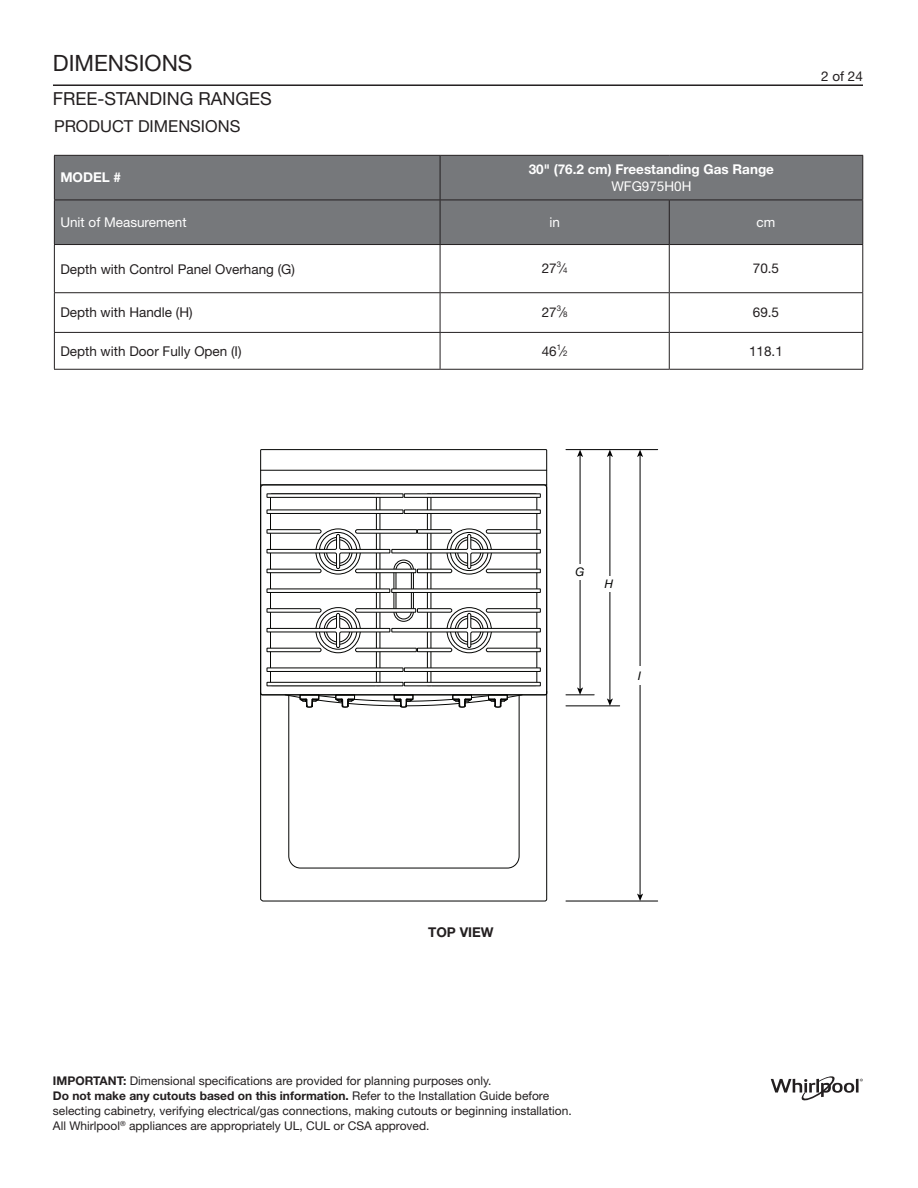
<style>
.page{position:relative;width:918px;height:1188px;background:#fff}
.page>*{position:absolute;margin:0;border:0;box-sizing:border-box;transform-origin:0 0}
.t1{font:22.5px "Helvetica Neue LT Std";color:#231f20}
.t2{font:18px "Helvetica Neue LT Std";color:#231f20}
.t3{font:16.5px "Helvetica Neue LT Std";color:#231f20}
.t4{font:13.5px "Helvetica Neue LT Std";color:#231f20}
.t5{font:700 13.5px "Helvetica Neue LT Std";color:#fff}
.t6{font:13.5px "Helvetica Neue LT Std";color:#fff}
.t7{font:700 13.5px "Helvetica Neue LT Std";color:#231f20}
.t8{font:12px/15px "Helvetica Neue LT Std";color:#231f20}
.t9{font:italic 12px "Neue Helvetica BQ";color:#040504}
.s1{font-size:7.8px}
.s2{font-weight:700}
</style>
<div class="page">
<hr style="left:53px;top:84px;width:810px;height:2px;background:#231f20">
<hr style="left:856px;top:1079px;width:3px;height:14px;background:#231f20">
<svg style="left:771px;top:1076px;width:83px;height:24px"></svg>
<div style="left:55px;top:156px;width:807px;height:88px;background:#76787b"></div>
<hr style="left:440px;top:245px;width:1px;height:47px;background:#231f20">
<hr style="left:669px;top:245px;width:1px;height:47px;background:#231f20">
<hr style="left:862px;top:245px;width:1px;height:47px;background:#231f20">
<hr style="left:54px;top:292px;width:386px;height:1px;background:#231f20">
<hr style="left:440px;top:292px;width:229px;height:1px;background:#231f20">
<hr style="left:440px;top:293px;width:1px;height:39px;background:#231f20">
<hr style="left:669px;top:292px;width:194px;height:1px;background:#231f20">
<hr style="left:669px;top:293px;width:1px;height:39px;background:#231f20">
<hr style="left:862px;top:293px;width:1px;height:39px;background:#231f20">
<hr style="left:54px;top:332px;width:386px;height:1px;background:#231f20">
<hr style="left:440px;top:332px;width:229px;height:1px;background:#231f20">
<hr style="left:440px;top:333px;width:1px;height:36px;background:#231f20">
<hr style="left:669px;top:332px;width:194px;height:1px;background:#231f20">
<hr style="left:669px;top:333px;width:1px;height:36px;background:#231f20">
<hr style="left:862px;top:333px;width:1px;height:36px;background:#231f20">
<hr style="left:440px;top:369px;width:229px;height:1px;background:#231f20">
<hr style="left:669px;top:369px;width:194px;height:1px;background:#231f20">
<hr style="left:440px;top:200px;width:229px;height:1px;background:#231f20">
<hr style="left:440px;top:200px;width:1px;height:44px;background:#231f20">
<hr style="left:669px;top:200px;width:194px;height:1px;background:#231f20">
<hr style="left:669px;top:200px;width:1px;height:44px;background:#231f20">
<hr style="left:862px;top:200px;width:1px;height:44px;background:#231f20">
<hr style="left:862px;top:156px;width:1px;height:44px;background:#231f20">
<hr style="left:54px;top:245px;width:1px;height:47px;background:#231f20">
<hr style="left:54px;top:293px;width:1px;height:39px;background:#231f20">
<hr style="left:54px;top:333px;width:1px;height:36px;background:#231f20">
<hr style="left:54px;top:369px;width:386px;height:1px;background:#231f20">
<hr style="left:440px;top:156px;width:1px;height:44px;background:#231f20">
<hr style="left:54px;top:200px;width:386px;height:1px;background:#231f20">
<hr style="left:54px;top:155px;width:386px;height:1px;background:#231f20">
<hr style="left:54px;top:156px;width:1px;height:44px;background:#231f20">
<hr style="left:440px;top:155px;width:229px;height:1px;background:#231f20">
<hr style="left:669px;top:155px;width:194px;height:1px;background:#231f20">
<hr style="left:54px;top:200px;width:1px;height:44px;background:#231f20">
<hr style="left:54px;top:244px;width:386px;height:1px;background:#231f20">
<hr style="left:440px;top:244px;width:229px;height:1px;background:#231f20">
<hr style="left:669px;top:244px;width:194px;height:1px;background:#231f20">
<hr style="left:566px;top:901px;width:92px;height:1px;background:#000">
<hr style="left:566px;top:449px;width:92px;height:1px;background:#000">
<hr style="left:566px;top:705px;width:54px;height:1px;background:#000">
<hr style="left:580px;top:455px;width:1px;height:235px;background:#000">
<svg style="left:577px;top:450px;width:6px;height:7px"></svg>
<svg style="left:566px;top:687px;width:28px;height:8px"></svg>
<div style="left:573px;top:564px;width:14px;height:15px;background:#fff"></div>
<hr style="left:610px;top:455px;width:1px;height:246px;background:#000">
<svg style="left:607px;top:450px;width:6px;height:7px"></svg>
<svg style="left:607px;top:698px;width:6px;height:8px"></svg>
<div style="left:603px;top:576px;width:14px;height:15px;background:#fff"></div>
<hr style="left:640px;top:455px;width:1px;height:441px;background:#000">
<svg style="left:637px;top:450px;width:6px;height:7px"></svg>
<svg style="left:637px;top:894px;width:6px;height:7px"></svg>
<div style="left:633px;top:666px;width:14px;height:18px;background:#fff"></div>
<svg style="left:260px;top:449px;width:287px;height:35px"></svg>
<hr style="left:261px;top:470px;width:286px;height:1px;background:#040503">
<svg style="left:260px;top:696px;width:287px;height:206px"></svg>
<svg style="left:260px;top:484px;width:287px;height:212px"></svg>
<svg style="left:266px;top:493px;width:275px;height:376px"></svg>
<h1 class="t1" style="left:53px;top:49px;width:141px">DIMENSIONS</h1>
<h2 class="t2" style="left:53px;top:88px;width:220px">FREE-STANDING RANGES</h2>
<p class="t3" style="left:54px;top:116px;width:188px">PRODUCT DIMENSIONS</p>
<p class="t5" style="left:60px;top:169px;width:62px">MODEL #</p>
<p class="t5" style="left:529px;top:161px;width:247px">30" (76.2 cm) Freestanding Gas Range</p>
<p class="t6" style="left:611px;top:178px;width:82px">WFG975H0H</p>
<p class="t6" style="left:60px;top:214px;width:128px">Unit of Measurement</p>
<p class="t6" style="left:549px;top:214px;width:12px">in</p>
<p class="t6" style="left:757px;top:214px;width:20px">cm</p>
<p class="t4" style="left:60px;top:261px;width:236px">Depth with Control Panel Overhang (G)</p>
<p class="t4" style="left:542px;top:261px;width:28px">27<sup>3</sup>⁄<span class="s1">4</span></p>
<p class="t4" style="left:753px;top:261px;width:28px">70.5</p>
<p class="t4" style="left:60px;top:305px;width:134px">Depth with Handle (H)</p>
<p class="t4" style="left:542px;top:305px;width:28px">27<sup>3</sup>⁄<span class="s1">8</span></p>
<p class="t4" style="left:753px;top:305px;width:28px">69.5</p>
<p class="t4" style="left:60px;top:343px;width:183px">Depth with Door Fully Open (I)</p>
<p class="t4" style="left:542px;top:343px;width:28px">46<sup>1</sup>⁄<span class="s1">2</span></p>
<p class="t4" style="left:749px;top:343px;width:35px">118.1</p>
<p class="t4" style="left:821px;top:68px;width:43px">2 of 24</p>
<p class="t9" style="left:576px;top:565px;width:10px">G</p>
<p class="t9" style="left:605px;top:576px;width:10px">H</p>
<p class="t9" style="left:638px;top:668px;width:4px">I</p>
<p class="t7" style="left:428px;top:924px;width:67px">TOP VIEW</p>
<p class="t8" style="left:53px;top:1073px;width:520px"><span class="s2">IMPORTANT:</span> Dimensional specifications are provided for planning purposes only.<br><span class="s2">Do not make any cutouts based on this information.</span> Refer to the Installation Guide before selecting cabinetry, verifying electrical/gas connections, making cutouts or beginning installation.<br>All Whirlpool<sup>®</sup> appliances are appropriately UL, CUL or CSA approved.</p>
</div>
